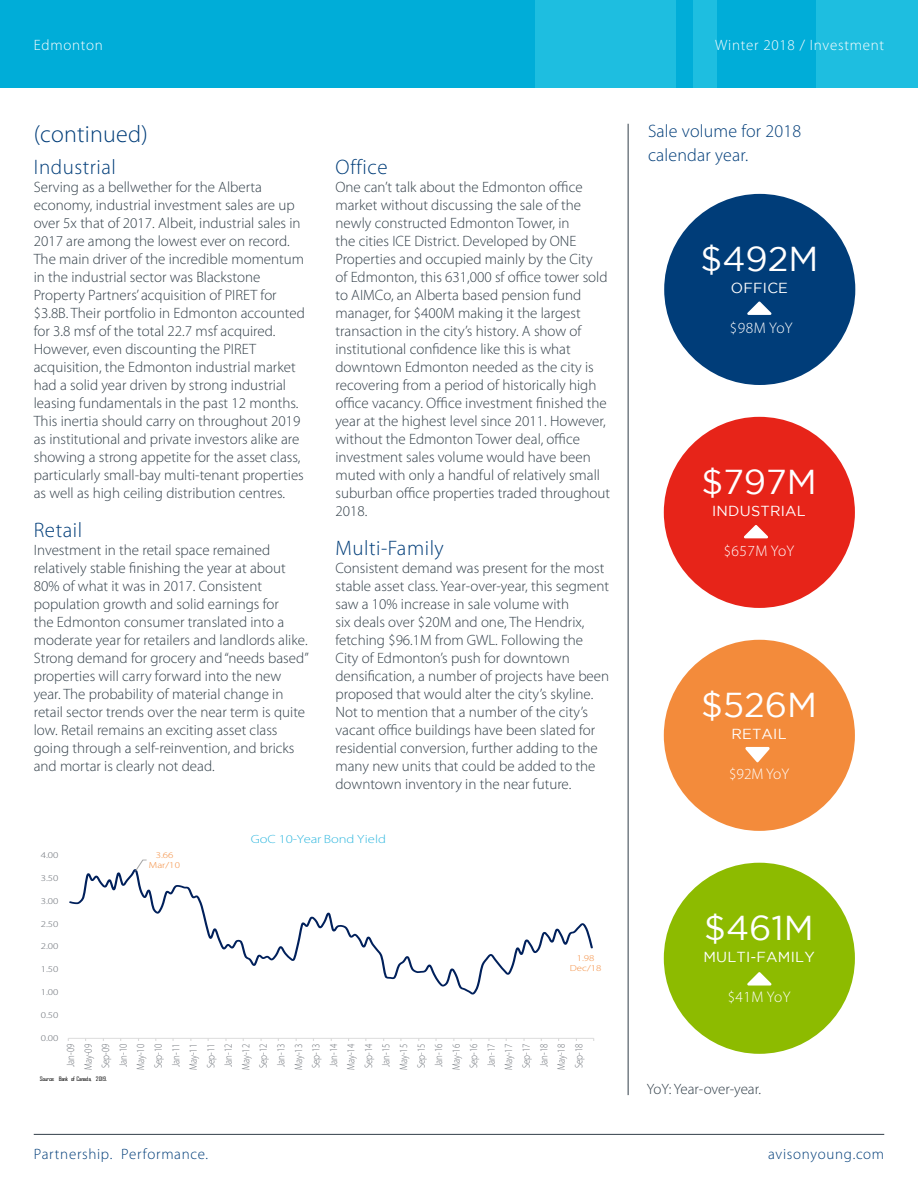
<style>
.page{position:relative;width:918px;height:1188px;background:#fff}
.page>*{position:absolute;margin:0;border:0;box-sizing:border-box;transform-origin:0 0}
.White_26pt_Center{font:34.5px "Gotham";color:#fff}
._16pt_Left{font:300 24px "Myriad Pro";letter-spacing:.01em;color:#003d79}
._14pt_Left{font:300 21px "Myriad Pro";letter-spacing:.025em;color:#003d79}
._12pt_Left{font:300 18px/24px "Myriad Pro";letter-spacing:.01em;color:#003d79}
._8pt_Center_White{font:300 15.45px "Myriad Pro";letter-spacing:.025em;color:#fff}
.Body_10pt{font:300 15px/18px "Myriad Pro";color:#313e48}
.t1{font:300 15px "Myriad Pro";letter-spacing:.045em;color:#003d79}
.Subtitle_10pt_Right{font:300 15px "Myriad Pro";letter-spacing:.05em;color:#fff}
.Subtitle_10pt_Left{font:300 15px "Myriad Pro";letter-spacing:.05em;color:#fff}
.White_26pt_Center-2{font:14.55px "Gotham";letter-spacing:.015em;color:#fff}
.t2{font:300 11.85px "Myriad Pro";letter-spacing:-.005em;color:#32b8df;scale:1.22 1}
.t3{font:300 10.8px/17.5px "Myriad Pro";letter-spacing:.005em;color:#676c73;text-align:justify;scale:.82 1}
.t4{font:300 8.85px "Myriad Pro";letter-spacing:.01em;color:#676c73;scale:1.22 1}
.t5{font:300 8.85px/10.2px "Myriad Pro";letter-spacing:.01em;color:#f38b3c;text-align:center;scale:1.22 1}
.t6{font:5.7px "Agency FB";letter-spacing:-.06em;color:#000;scale:1.22 1}
</style>
<div class="page">
<hr style="left:34px;top:1134px;width:850px;height:1px;background:#313e48">
<div style="left:0;top:0;width:918px;height:88px;background:#00add8"></div>
<div style="left:693px;top:0;width:24px;height:88px;background:#1ebee0"></div>
<div style="left:816px;top:0;width:102px;height:88px;background:#1ebee0"></div>
<div style="left:535px;top:0;width:141px;height:88px;background:#1ebee0"></div>
<div style="left:664px;top:640px;width:191px;height:191px;background:#f38b3b;border-radius:50%"></div>
<svg style="left:745px;top:747px;width:25px;height:15px"></svg>
<div style="left:664px;top:863px;width:191px;height:191px;background:#8dbb00;border-radius:50%"></div>
<svg style="left:747px;top:972px;width:25px;height:14px"></svg>
<hr style="left:628px;top:124px;width:1px;height:971px;background:#313e48">
<div style="left:664px;top:417px;width:191px;height:191px;background:#e72419;border-radius:50%"></div>
<svg style="left:744px;top:525px;width:24px;height:13px"></svg>
<div style="left:664px;top:194px;width:191px;height:191px;background:#003d79;border-radius:50%"></div>
<svg style="left:747px;top:302px;width:25px;height:13px"></svg>
<hr style="left:68px;top:1038px;width:526px;height:1px;background:#d9d9d9">
<svg style="left:69px;top:869px;width:524px;height:126px"></svg>
<svg style="left:135px;top:860px;width:12px;height:11px"></svg>
<p class="Subtitle_10pt_Left" style="left:34px;top:35px;width:71px">Edmonton</p>
<p class="Subtitle_10pt_Right" style="left:715px;top:35px;width:170px">Winter 2018 / Investment</p>
<p class="_16pt_Left" style="left:34px;top:119px;width:116px">(continued)</p>
<p class="_14pt_Left" style="left:34px;top:155px;width:84px">Industrial</p>
<p class="Body_10pt" style="left:34px;top:178px;width:273px">Serving as a bellwether for the Alberta economy, industrial investment sales are up over 5x that of 2017. Albeit, industrial sales in 2017 are among the lowest ever on record.<br>The main driver of the incredible momentum in the industrial sector was Blackstone Property Partners’ acquisition of PIRET for $3.8B. Their portfolio in Edmonton accounted for 3.8 msf of the total 22.7 msf acquired.<br>However, even discounting the PIRET acquisition, the Edmonton industrial market had a solid year driven by strong industrial leasing fundamentals in the past 12 months.<br>This inertia should carry on throughout 2019 as institutional and private investors alike are showing a strong appetite for the asset class, particularly small-bay multi-tenant properties as well as high ceiling distribution centres.</p>
<p class="_14pt_Left" style="left:34px;top:517px;width:50px">Retail</p>
<p class="Body_10pt" style="left:34px;top:541px;width:277px">Investment in the retail space remained relatively stable finishing the year at about 80% of what it was in 2017. Consistent population growth and solid earnings for<br>the Edmonton consumer translated into a moderate year for retailers and landlords alike.<br>Strong demand for grocery and “needs based” properties will carry forward into the new year. The probability of material change in retail sector trends over the near term is quite low. Retail remains an exciting asset class going through a self-reinvention, and bricks and mortar is clearly not dead.</p>
<p class="_14pt_Left" style="left:335px;top:155px;width:54px">Office</p>
<p class="Body_10pt" style="left:335px;top:178px;width:276px">One can’t talk about the Edmonton office market without discussing the sale of the newly constructed Edmonton Tower, in<br>the cities ICE District. Developed by ONE Properties and occupied mainly by the City<br>of Edmonton, this 631,000 sf office tower sold to AIMCo, an Alberta based pension fund manager, for $400M making it the largest transaction in the city’s history. A show of institutional confidence like this is what downtown Edmonton needed as the city is recovering from a period of historically high office vacancy. Office investment finished the year at the highest level since 2011. However, without the Edmonton Tower deal, office investment sales volume would have been muted with only a handful of relatively small suburban office properties traded throughout 2018.</p>
<p class="_14pt_Left" style="left:335px;top:535px;width:110px">Multi-Family</p>
<p class="Body_10pt" style="left:335px;top:559px;width:275px">Consistent demand was present for the most stable asset class. Year-over-year, this segment saw a 10% increase in sale volume with<br>six deals over $20M and one, The Hendrix, fetching $96.1M from GWL. Following the City of Edmonton’s push for downtown densification, a number of projects have been proposed that would alter the city’s skyline.<br>Not to mention that a number of the city’s vacant office buildings have been slated for residential conversion, further adding to the many new units that could be added to the downtown inventory in the near future.</p>
<p class="t4" style="left:41px;top:850px;width:16px">4.00</p>
<p class="t4" style="left:41px;top:872px;width:16px">3.50</p>
<p class="t4" style="left:41px;top:895px;width:16px">3.00</p>
<p class="t4" style="left:41px;top:918px;width:16px">2.50</p>
<p class="t4" style="left:41px;top:941px;width:16px">2.00</p>
<p class="t4" style="left:41px;top:964px;width:16px">1.50</p>
<p class="t4" style="left:41px;top:987px;width:16px">1.00</p>
<p class="t4" style="left:41px;top:1010px;width:16px">0.50</p>
<p class="t4" style="left:41px;top:1033px;width:16px">0.00</p>
<p class="t5" style="left:149px;top:850px;width:27px">3.66<br>Mar/10</p>
<p class="t2" style="left:251px;top:832px;width:112px">GoC 10-Year Bond Yield</p>
<p class="t5" style="left:570px;top:953px;width:28px">1.98<br>Dec/18</p>
<p class="t3" style="left:62px;top:1070px;width:33px;rotate:-90deg">Jan-09<br>May-09<br>Sep-09<br>Jan-10<br>May-10<br>Sep-10<br>Jan-11<br>May-11<br>Sep-11<br>Jan-12<br>May-12<br>Sep-12<br>Jan-13<br>May-13<br>Sep-13<br>Jan-14<br>May-14<br>Sep-14<br>Jan-15<br>May-15<br>Sep-15<br>Jan-16<br>May-16<br>Sep-16<br>Jan-17<br>May-17<br>Sep-17<br>Jan-18<br>May-18<br>Sep-18</p>
<p class="t6" style="left:40px;top:1075px;width:56px">Source: Bank of Canada, 2019.</p>
<p class="_12pt_Left" style="left:648px;top:119px;width:155px">Sale volume for 2018 calendar year.</p>
<p class="White_26pt_Center" style="left:700px;top:239px;width:119px">$492M</p>
<p class="White_26pt_Center-2" style="left:731px;top:280px;width:59px">OFFICE</p>
<p class="_8pt_Center_White" style="left:730px;top:319px;width:64px">$98M YoY</p>
<p class="White_26pt_Center" style="left:701px;top:462px;width:117px">$797M</p>
<p class="White_26pt_Center-2" style="left:712px;top:503px;width:95px">INDUSTRIAL</p>
<p class="_8pt_Center_White" style="left:724px;top:542px;width:72px">$657M YoY</p>
<p class="White_26pt_Center" style="left:701px;top:685px;width:117px">$526M</p>
<p class="White_26pt_Center-2" style="left:731px;top:726px;width:57px">RETAIL</p>
<p class="_8pt_Center_White" style="left:729px;top:765px;width:62px">$92M YoY</p>
<p class="White_26pt_Center" style="left:704px;top:908px;width:111px">$461M</p>
<p class="White_26pt_Center-2" style="left:703px;top:949px;width:113px">MULTI-FAMILY</p>
<p class="_8pt_Center_White" style="left:728px;top:988px;width:64px">$41M YoY</p>
<p class="Body_10pt" style="left:647px;top:1080px;width:116px">YoY: Year-over-year.</p>
<p class="t1" style="left:34px;top:1145px;width:176px">Partnership. Performance.</p>
<p class="t1" style="left:768px;top:1145px;width:117px">avisonyoung.com</p>
</div>
